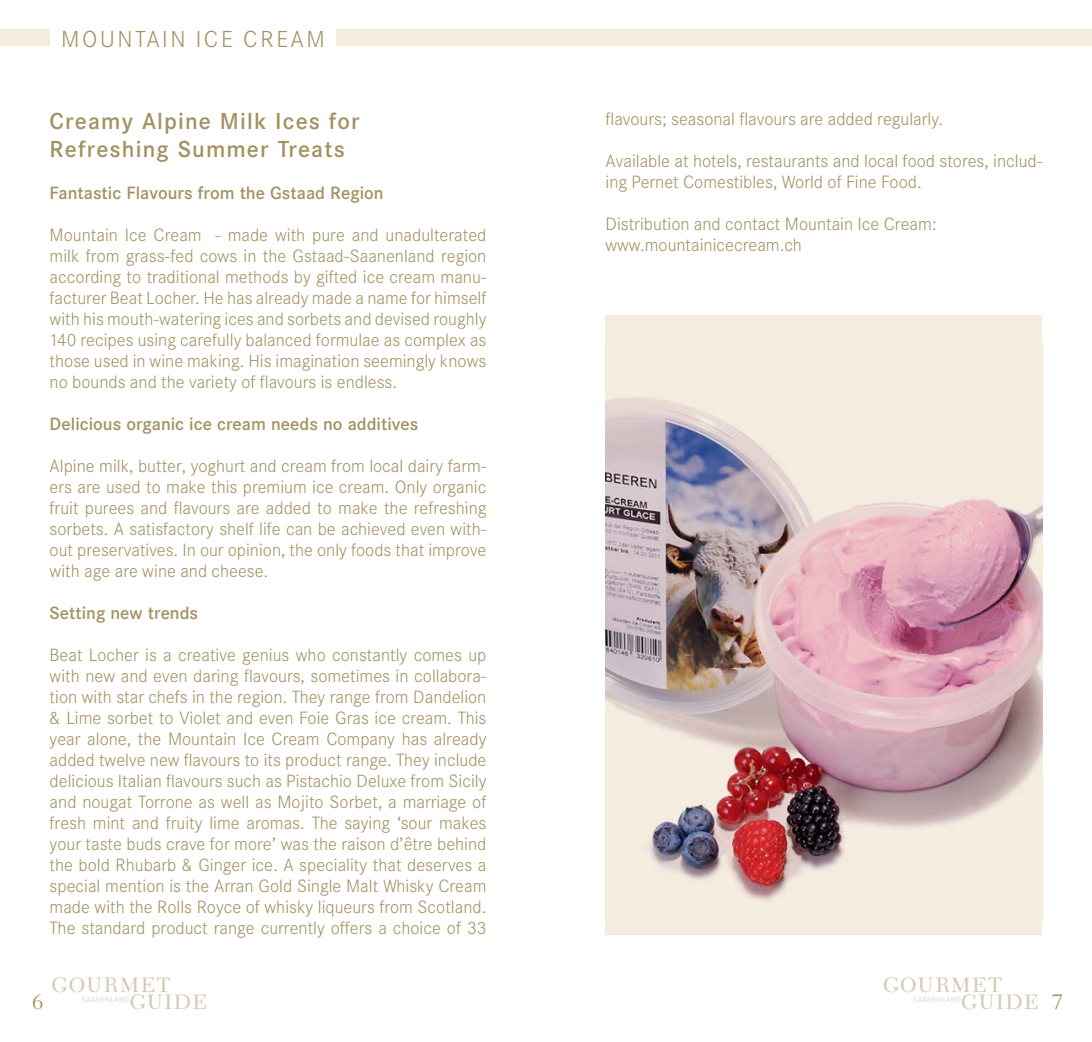
<style>
.page{position:relative;width:1092px;height:1042px;background:#fff}
.page>*{position:absolute;margin:0;border:0;box-sizing:border-box;transform-origin:0 0}
.t1{font:500 22.75px/27.3px "Corporate SBQ";letter-spacing:.05em;color:#a39161}
.t2{font:300 22.75px "Corporate SBQ";letter-spacing:.11em;color:#a39161}
.t3{font:21.88px "New Caledonia";letter-spacing:.04em;color:#d4c9b2}
.t4{font:21.88px "Bergamo";color:#a39161}
.t5{font:300 17.5px/21px "Corporate SBQ";color:#a39161;text-align:justify}
.t6{font:500 17.5px "Corporate SBQ";color:#a39161}
.t7{font:300 7.35px "Corporate SBQ";letter-spacing:.06em;color:#d4c9b2}
</style>
<div class="page">
<div style="left:605px;top:315px;width:437px;height:620px;background:#f3ecdf"></div>
<div style="left:545px;top:30px;width:546px;height:16px;background:#f3ecdf"></div>
<div style="left:0;top:30px;width:50px;height:16px;background:#f3ecdf"></div>
<div style="left:336px;top:30px;width:210px;height:16px;background:#f3ecdf"></div>
<img style="left:605px;top:398px;width:437px;height:503px">
<h1 class="t2" style="left:61px;top:30px;width:265px">MOUNTAIN ICE CREAM</h1>
<h1 class="t1" style="left:50px;top:110px;width:312px">Creamy Alpine Milk Ices for<br>Refreshing Summer Treats</h1>
<p class="t6" style="left:50px;top:185px;width:335px">Fantastic Flavours from the Gstaad Region</p>
<p class="t5" style="left:50px;top:226px;width:438px">Mountain Ice Cream - made with pure and unadulterated milk from grass-fed cows in the Gstaad-Saanenland region according to traditional methods by gifted ice cream manu&shy;facturer Beat Locher. He has already made a name for himself with his mouth-watering ices and sorbets and devised roughly 140 recipes using carefully balanced formulae as complex as those used in wine making. His imagination seemingly knows no bounds and the variety of flavours is endless.</p>
<p class="t6" style="left:50px;top:416px;width:370px">Delicious organic ice cream needs no additives</p>
<p class="t5" style="left:50px;top:457px;width:438px">Alpine milk, butter, yoghurt and cream from local dairy farm&shy;ers are used to make this premium ice cream. Only organic fruit purees and flavours are added to make the refreshing sorbets. A satisfactory shelf life can be achieved even with&shy;out preservatives. In our opinion, the only foods that improve with age are wine and cheese.</p>
<p class="t6" style="left:50px;top:605px;width:150px">Setting new trends</p>
<p class="t5" style="left:50px;top:646px;width:438px">Beat Locher is a creative genius who constantly comes up with new and even daring flavours, sometimes in collabora&shy;tion with star chefs in the region. They range from Dandelion &amp; Lime sorbet to Violet and even Foie Gras ice cream. This year alone, the Mountain Ice Cream Company has already added twelve new flavours to its product range. They include delicious Italian flavours such as Pistachio Deluxe from Sicily and nougat Torrone as well as Mojito Sorbet, a marriage of fresh mint and fruity lime aromas. The saying ‘sour makes your taste buds crave for more’ was the raison d’être behind the bold Rhubarb &amp; Ginger ice. A speciality that deserves a special mention is the Arran Gold Single Malt Whisky Cream made with the Rolls Royce of whisky liqueurs from Scotland.<br>The standard product range currently offers a choice of 33</p>
<p class="t5" style="left:605px;top:110px;width:339px">flavours; seasonal flavours are added regularly.</p>
<p class="t5" style="left:605px;top:152px;width:438px">Available at hotels, restaurants and local food stores, includ&shy;ing Pernet Comestibles, World of Fine Food.</p>
<p class="t5" style="left:605px;top:215px;width:333px">Distribution and contact Mountain Ice Cream: www.mountainicecream.ch</p>
<p class="t3" style="left:51px;top:976px;width:121px">GOURMET</p>
<p class="t7" style="left:82px;top:996px;width:49px">SAANENLAND</p>
<p class="t3" style="left:129px;top:993px;width:80px">GUIDE</p>
<p class="t3" style="left:882px;top:976px;width:121px">GOURMET</p>
<p class="t7" style="left:913px;top:996px;width:49px">SAANENLAND</p>
<p class="t3" style="left:960px;top:993px;width:80px">GUIDE</p>
<p class="t4" style="left:32px;top:994px;width:13px">6</p>
<p class="t4" style="left:1051px;top:994px;width:13px">7</p>
</div>
